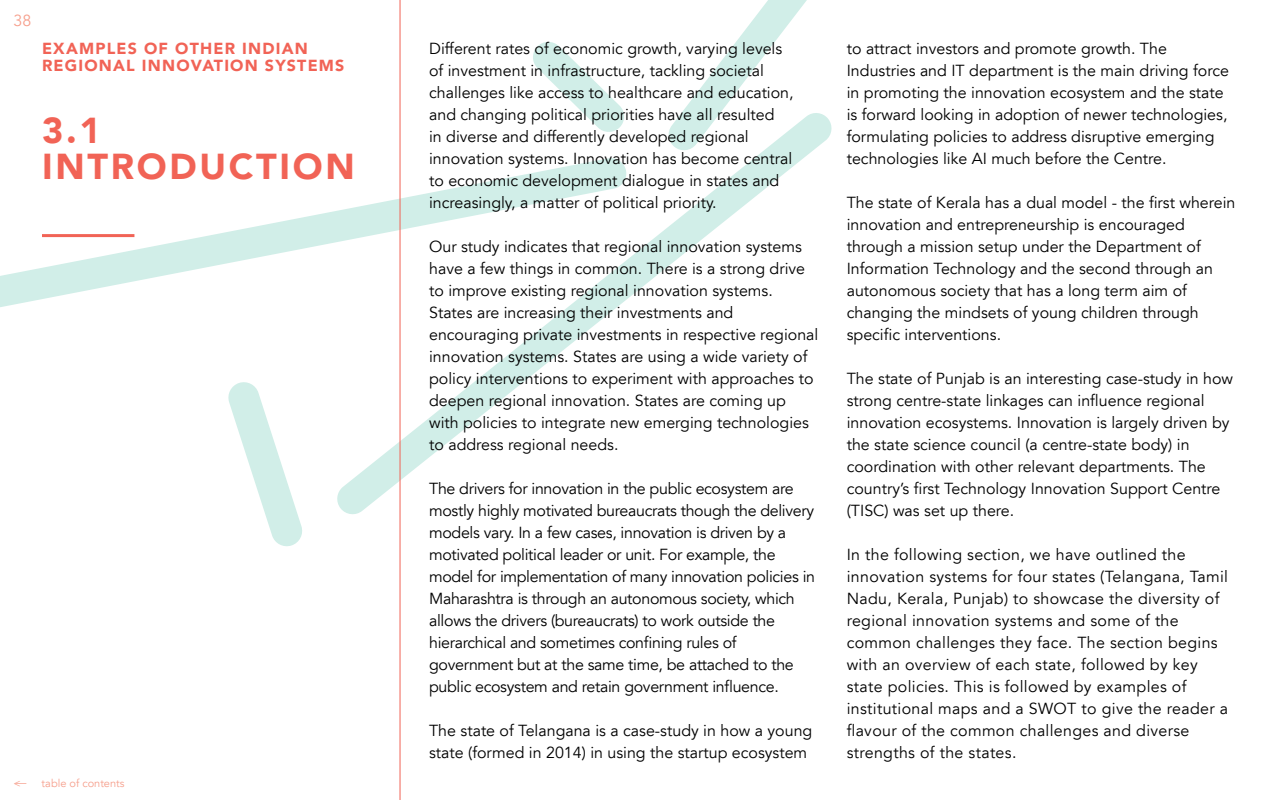
<style>
.page{position:relative;width:1280px;height:800px;background:#fff}
.page>*{position:absolute;margin:0;border:0;box-sizing:border-box;transform-origin:0 0}
.t1{font:900 36px/36px "Avenir LT";letter-spacing:.075em;color:#f16356}
.t2{font:16px/22px "Avenir LT";color:#000}
.t3{font:16px/22px "Avenir LT";letter-spacing:-.02em;color:#000}
.t4{font:16px/22px "Avenir LT";letter-spacing:.02em;color:#000}
.t5{font:900 16px/17px "Avenir LT";letter-spacing:.075em;color:#f16356}
.t6{font:16px "Avenir LT";color:#f69f8c}
.t7{font:11px "Avenir LT";color:#f69f8c}
</style>
<div class="page">
<svg style="left:228px;top:382px;width:74px;height:165px"></svg>
<svg style="left:533px;top:42px;width:90px;height:69px"></svg>
<svg style="left:0;top:211px;width:335px;height:96px"></svg>
<svg style="left:335px;top:111px;width:476px;height:405px"></svg>
<svg style="left:667px;top:0;width:165px;height:152px"></svg>
<hr style="left:400px;top:0;width:1px;height:800px;background:#f16356">
<hr style="left:42px;top:234px;width:92px;height:3px;background:#f16356">
<p class="t6" style="left:14px;top:11px;width:19px">38</p>
<p class="t5" style="left:42px;top:40px;width:304px">EXAMPLES OF OTHER INDIAN<br>REGIONAL INNOVATION SYSTEMS</p>
<p class="t1" style="left:42px;top:112px;width:314px">3.1<br>INTRODUCTION</p>
<p class="t7" style="left:14px;top:777px;width:14px">&lt;—</p>
<p class="t7" style="left:42px;top:777px;width:84px">table of contents</p>
<p class="t2" style="left:429px;top:38px;width:366px">Different rates of economic growth, varying levels of investment in infrastructure, tackling societal challenges like access to healthcare and education, and changing political priorities have all resulted<br>in diverse and differently developed regional innovation systems. Innovation has become central to economic development dialogue in states and increasingly, a matter of political priority.</p>
<p class="t2" style="left:429px;top:236px;width:391px">Our study indicates that regional innovation systems have a few things in common. There is a strong drive to improve existing regional innovation systems.<br>States are increasing their investments and encouraging private investments in respective regional innovation systems. States are using a wide variety of policy interventions to experiment with approaches to deepen regional innovation. States are coming up with policies to integrate new emerging technologies to address regional needs.</p>
<p class="t3" style="left:429px;top:478px;width:387px">The drivers for innovation in the public ecosystem are mostly highly motivated bureaucrats though the delivery models vary. In a few cases, innovation is driven by a motivated political leader or unit. For example, the model for implementation of many innovation policies in Maharashtra is through an autonomous society, which allows the drivers (bureaucrats) to work outside the hierarchical and sometimes confining rules of government but at the same time, be attached to the public ecosystem and retain government influence.</p>
<p class="t2" style="left:429px;top:720px;width:385px">The state of Telangana is a case-study in how a young state (formed in 2014) in using the startup ecosystem</p>
<p class="t2" style="left:847px;top:38px;width:384px">to attract investors and promote growth. The Industries and IT department is the main driving force in promoting the innovation ecosystem and the state is forward looking in adoption of newer technologies, formulating policies to address disruptive emerging technologies like AI much before the Centre.</p>
<p class="t2" style="left:847px;top:192px;width:390px">The state of Kerala has a dual model - the first wherein innovation and entrepreneurship is encouraged through a mission setup under the Department of Information Technology and the second through an autonomous society that has a long term aim of changing the mindsets of young children through specific interventions.</p>
<p class="t2" style="left:847px;top:368px;width:388px">The state of Punjab is an interesting case-study in how strong centre-state linkages can influence regional innovation ecosystems. Innovation is largely driven by the state science council (a centre-state body) in coordination with other relevant departments. The country’s first Technology Innovation Support Centre (TISC) was set up there.</p>
<p class="t4" style="left:847px;top:544px;width:383px">In the following section, we have outlined the innovation systems for four states (Telangana, Tamil Nadu, Kerala, Punjab) to showcase the diversity of regional innovation systems and some of the common challenges they face. The section begins with an overview of each state, followed by key state policies. This is followed by examples of institutional maps and a SWOT to give the reader a flavour of the common challenges and diverse strengths of the states.</p>
</div>
